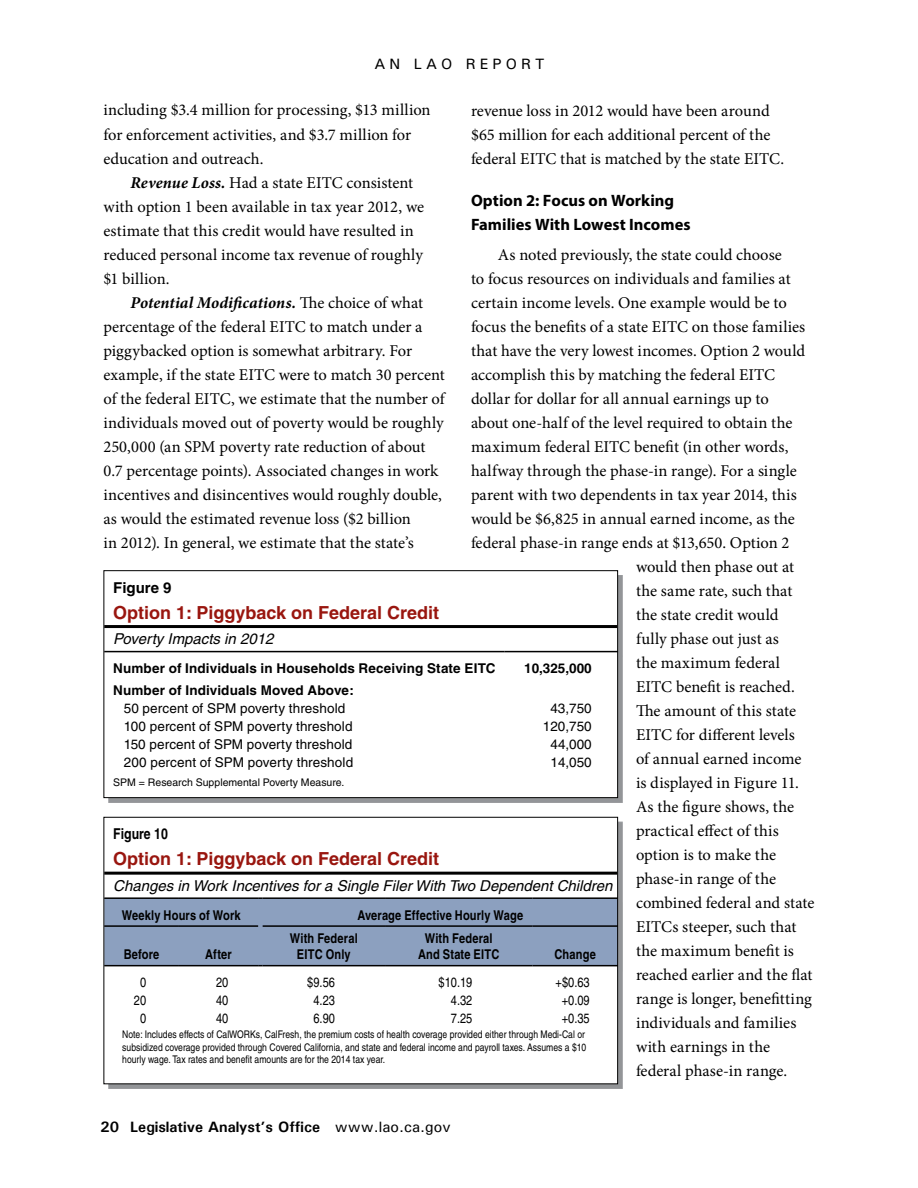
<style>
.page{position:relative;width:918px;height:1188px;background:#fff}
.page>*{position:absolute;margin:0;border:0;box-sizing:border-box;transform-origin:0 0}
.t1{font:700 18px "Helvetica";color:#99160f}
.t2{font:16.5px/24px "Minion Pro";color:#000}
.t3{font:700 16.5px/24px "Myriad Pro";color:#000}
.t4{font:italic 15px "Helvetica";color:#000}
.t5{font:700 15px "Univers";color:#000}
.t6{font:500 15px "Univers";letter-spacing:.28em;color:#000}
.t7{font:700 condensed 15px "Helvetica";color:#000}
.t8{font:700 15px "Helvetica";color:#000}
.t9{font:13.5px "Helvetica";letter-spacing:.005em;color:#000}
.t10{font:700 condensed 13.5px/16.2px "Helvetica";letter-spacing:.01em;color:#000;text-align:center}
.t11{font:700 13.5px "Helvetica";letter-spacing:.01em;color:#000}
.t12{font:condensed 13.5px "Helvetica";color:#000}
.t13{font:condensed 10.5px/12.6px "Helvetica";color:#000}
.t14{font:10.5px "Helvetica";color:#000}
.s1{font-weight:700;font-style:italic}
.s2{font-weight:500}
</style>
<div class="page">
<div style="left:108px;top:575px;width:515px;height:228px;background:linear-gradient(to bottom,#898b8e,#8a8c8f)"></div>
<div style="left:104px;top:571px;width:514px;height:227px;background:#fff"></div>
<hr style="left:104px;top:625px;width:513px;height:3px;background:#000">
<hr style="left:104px;top:651px;width:401px;height:1px;background:#000">
<hr style="left:505px;top:651px;width:113px;height:1px;background:#000">
<div style="left:104px;top:570px;width:514px;height:228px;border:1px solid #000"></div>
<svg style="left:108px;top:822px;width:515px;height:267px;background:#8d8f92"></svg>
<div style="left:104px;top:817px;width:514px;height:267px;background:#fff"></div>
<hr style="left:104px;top:872px;width:513px;height:3px;background:#000">
<svg style="left:106px;top:897px;width:510px;height:69px;background:#8598b5"></svg>
<hr style="left:532px;top:965px;width:86px;height:1px;background:#000">
<hr style="left:104px;top:925px;width:75px;height:2px;background:#000">
<hr style="left:104px;top:965px;width:75px;height:1px;background:#000">
<div style="left:104px;top:817px;width:514px;height:267px;border:1px solid #000"></div>
<p class="t6" style="left:374px;top:55px;width:172px">AN LAO REPORT</p>
<p class="t2" style="left:104px;top:98px;width:329px">including $3.4 million for processing, $13 million for enforcement activities, and $3.7 million for education and outreach.</p>
<p class="t2" style="left:104px;top:170px;width:322px;text-indent:27px"><span class="s1">Revenue Loss.</span> Had a state EITC consistent with option 1 been available in tax year 2012, we estimate that this credit would have resulted in reduced personal income tax revenue of roughly $1 billion.</p>
<p class="t2" style="left:104px;top:290px;width:343px;text-indent:27px"><span class="s1">Potential Modifications.</span> The choice of what percentage of the federal EITC to match under a piggybacked option is somewhat arbitrary. For example, if the state EITC were to match 30 percent of the federal EITC, we estimate that the number of individuals moved out of poverty would be roughly 250,000 (an SPM poverty rate reduction of about 0.7 percentage points). Associated changes in work incentives and disincentives would roughly double, as would the estimated revenue loss ($2 billion<br>in 2012). In general, we estimate that the state’s</p>
<p class="t2" style="left:471px;top:98px;width:315px">revenue loss in 2012 would have been around $65 million for each additional percent of the federal EITC that is matched by the state EITC.</p>
<p class="t3" style="left:471px;top:188px;width:221px">Option 2: Focus on Working<br>Families With Lowest Incomes</p>
<p class="t2" style="left:498px;top:242px;width:285px">As noted previously, the state could choose</p>
<p class="t2" style="left:471px;top:266px;width:321px">to focus resources on individuals and families at</p>
<p class="t2" style="left:471px;top:290px;width:317px">certain income levels. One example would be to</p>
<p class="t2" style="left:471px;top:314px;width:336px">focus the benefits of a state EITC on those families</p>
<p class="t2" style="left:471px;top:338px;width:336px">that have the very lowest incomes. Option 2 would</p>
<p class="t2" style="left:471px;top:362px;width:306px">accomplish this by matching the federal EITC</p>
<p class="t2" style="left:471px;top:386px;width:299px">dollar for dollar for all annual earnings up to</p>
<p class="t2" style="left:471px;top:411px;width:323px">about one-half of the level required to obtain the</p>
<p class="t2" style="left:471px;top:435px;width:319px">maximum federal EITC benefit (in other words,</p>
<p class="t2" style="left:471px;top:459px;width:327px">halfway through the phase-in range). For a single</p>
<p class="t2" style="left:471px;top:483px;width:327px">parent with two dependents in tax year 2014, this</p>
<p class="t2" style="left:471px;top:507px;width:325px">would be $6,825 in annual earned income, as the</p>
<p class="t2" style="left:471px;top:531px;width:320px">federal phase-in range ends at $13,650. Option 2</p>
<p class="t2" style="left:636px;top:555px;width:160px">would then phase out at</p>
<p class="t2" style="left:636px;top:579px;width:158px">the same rate, such that</p>
<p class="t2" style="left:636px;top:603px;width:144px">the state credit would</p>
<p class="t2" style="left:636px;top:627px;width:145px">fully phase out just as</p>
<p class="t2" style="left:636px;top:651px;width:146px">the maximum federal</p>
<p class="t2" style="left:636px;top:675px;width:160px">EITC benefit is reached.</p>
<p class="t2" style="left:636px;top:699px;width:162px">The amount of this state</p>
<p class="t2" style="left:636px;top:723px;width:160px">EITC for different levels</p>
<p class="t2" style="left:636px;top:747px;width:167px">of annual earned income</p>
<p class="t2" style="left:636px;top:771px;width:164px">is displayed in Figure 11.</p>
<p class="t2" style="left:636px;top:795px;width:160px">As the figure shows, the</p>
<p class="t2" style="left:636px;top:819px;width:144px">practical effect of this</p>
<p class="t2" style="left:636px;top:843px;width:142px">option is to make the</p>
<p class="t2" style="left:636px;top:867px;width:142px">phase-in range of the</p>
<p class="t2" style="left:636px;top:891px;width:180px">combined federal and state</p>
<p class="t2" style="left:636px;top:915px;width:162px">EITCs steeper, such that</p>
<p class="t2" style="left:636px;top:939px;width:160px">the maximum benefit is</p>
<p class="t2" style="left:636px;top:963px;width:178px">reached earlier and the flat</p>
<p class="t2" style="left:636px;top:987px;width:178px">range is longer, benefitting</p>
<p class="t2" style="left:636px;top:1011px;width:162px">individuals and families</p>
<p class="t2" style="left:636px;top:1035px;width:136px">with earnings in the</p>
<p class="t2" style="left:636px;top:1059px;width:153px">federal phase-in range.</p>
<p class="t8" style="left:113px;top:578px;width:60px">Figure 9</p>
<p class="t1" style="left:113px;top:601px;width:327px">Option 1: Piggyback on Federal Credit</p>
<p class="t4" style="left:113px;top:630px;width:162px">Poverty Impacts in 2012</p>
<p class="t11" style="left:113px;top:660px;width:384px">Number of Individuals in Households Receiving State EITC</p>
<p class="t11" style="left:524px;top:660px;width:69px">10,325,000</p>
<p class="t11" style="left:113px;top:682px;width:242px">Number of Individuals Moved Above:</p>
<p class="t9" style="left:124px;top:700px;width:223px">50 percent of SPM poverty threshold</p>
<p class="t9" style="left:550px;top:700px;width:43px">43,750</p>
<p class="t9" style="left:124px;top:718px;width:230px">100 percent of SPM poverty threshold</p>
<p class="t9" style="left:543px;top:718px;width:50px">120,750</p>
<p class="t9" style="left:124px;top:736px;width:230px">150 percent of SPM poverty threshold</p>
<p class="t9" style="left:550px;top:736px;width:43px">44,000</p>
<p class="t9" style="left:124px;top:754px;width:231px">200 percent of SPM poverty threshold</p>
<p class="t9" style="left:551px;top:754px;width:43px">14,050</p>
<p class="t14" style="left:113px;top:776px;width:233px">SPM = Research Supplemental Poverty Measure.</p>
<p class="t7" style="left:113px;top:825px;width:56px">Figure 10</p>
<p class="t1" style="left:113px;top:848px;width:327px">Option 1: Piggyback on Federal Credit</p>
<p class="t4" style="left:113px;top:877px;width:501px">Changes in Work Incentives for a Single Filer With Two Dependent Children</p>
<p class="t10" style="left:122px;top:907px;width:120px">Weekly Hours of Work</p>
<p class="t10" style="left:357px;top:907px;width:167px">Average Effective Hourly Wage</p>
<p class="t10" style="left:124px;top:946px;width:37px">Before</p>
<p class="t10" style="left:205px;top:946px;width:28px">After</p>
<p class="t10" style="left:290px;top:930px;width:69px">With Federal<br>EITC Only</p>
<p class="t10" style="left:418px;top:930px;width:83px">With Federal<br>And State EITC</p>
<p class="t10" style="left:555px;top:946px;width:43px">Change</p>
<p class="t12" style="left:140px;top:974px;width:8px">0</p>
<p class="t12" style="left:216px;top:974px;width:14px">20</p>
<p class="t12" style="left:307px;top:974px;width:29px">$9.56</p>
<p class="t12" style="left:439px;top:974px;width:35px">$10.19</p>
<p class="t12" style="left:556px;top:974px;width:36px">+$0.63</p>
<p class="t12" style="left:134px;top:992px;width:14px">20</p>
<p class="t12" style="left:216px;top:992px;width:14px">40</p>
<p class="t12" style="left:313px;top:992px;width:23px">4.23</p>
<p class="t12" style="left:451px;top:992px;width:23px">4.32</p>
<p class="t12" style="left:562px;top:992px;width:30px">+0.09</p>
<p class="t12" style="left:140px;top:1010px;width:8px">0</p>
<p class="t12" style="left:216px;top:1010px;width:14px">40</p>
<p class="t12" style="left:313px;top:1010px;width:23px">6.90</p>
<p class="t12" style="left:451px;top:1010px;width:23px">7.25</p>
<p class="t12" style="left:562px;top:1010px;width:30px">+0.35</p>
<p class="t13" style="left:122px;top:1028px;width:466px">Note: Includes effects of CalWORKs, CalFresh, the premium costs of health coverage provided either through Medi-Cal or subsidized coverage provided through Covered California, and state and federal income and payroll taxes. Assumes a $10 hourly wage. Tax rates and benefit amounts are for the 2014 tax year.</p>
<p class="t5" style="left:100px;top:1118px;width:352px">20 Legislative Analyst’s Office <span class="s2">www.lao.ca.gov</span></p>
</div>
